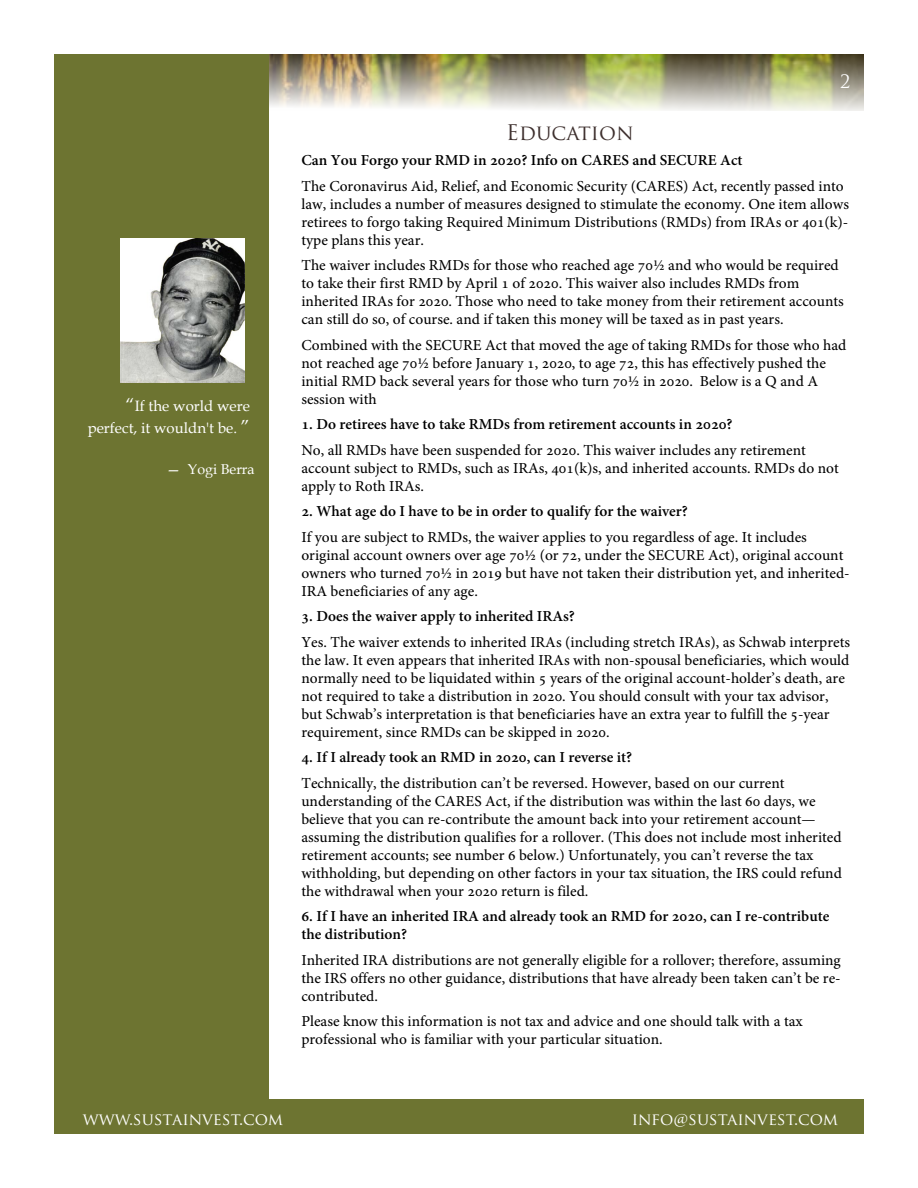
<style>
.page{position:relative;width:918px;height:1188px;background:#fff}
.page>*{position:absolute;margin:0;border:0;box-sizing:border-box;transform-origin:0 0}
.t1{font:21px "Trajan Pro";color:#3d2f2d}
.t2{font:18px "Trajan Pro";color:#fff}
.t3{font:16.5px "Trajan Pro";color:#fff}
.t4{font:15px/18px "Adobe Hebrew";color:#000}
.t5{font:700 15px/18px "Adobe Hebrew";color:#000}
.t6{font:15px/21.3px "Book Antiqua";color:#fff;text-align:right}
.t7{font:14.25px "Book Antiqua";color:#fff}
.s1{font-size:18px}
</style>
<div class="page">
<img style="left:268px;top:54px;width:596px;height:57px">
<div style="left:54px;top:54px;width:214px;height:1074px;background:#6d7431"></div>
<div style="left:54px;top:1100px;width:810px;height:34px;background:#6d7431"></div>
<img style="left:120px;top:239px;width:125px;height:144px">
<p class="t6" style="left:88px;top:395px;width:164px"><span class="s1">“</span>If the world were perfect, it wouldn't be. <span class="s1">”</span></p>
<p class="t7" style="left:167px;top:460px;width:90px">— Yogi Berra</p>
<p class="t2" style="left:840px;top:70px;width:12px">2</p>
<h1 class="t1" style="left:506px;top:119px;width:129px">Education</h1>
<p class="t5" style="left:301px;top:152px;width:443px">Can You Forgo your RMD in 2020? Info on CARES and SECURE Act</p>
<p class="t4" style="left:301px;top:177px;width:549px">The Coronavirus Aid, Relief, and Economic Security (CARES) Act, recently passed into law, includes a number of measures designed to stimulate the economy. One item allows retirees to forgo taking Required Minimum Distributions (RMDs) from IRAs or 401(k)- type plans this year.</p>
<p class="t4" style="left:301px;top:257px;width:544px">The waiver includes RMDs for those who reached age 70½ and who would be required to take their first RMD by April 1 of 2020. This waiver also includes RMDs from inherited IRAs for 2020. Those who need to take money from their retirement accounts can still do so, of course. and if taken this money will be taxed as in past years.</p>
<p class="t4" style="left:301px;top:336px;width:547px">Combined with the SECURE Act that moved the age of taking RMDs for those who had not reached age 70½ before January 1, 2020, to age 72, this has effectively pushed the initial RMD back several years for those who turn 70½ in 2020. Below is a Q and A session with</p>
<p class="t5" style="left:301px;top:416px;width:433px">1. Do retirees have to take RMDs from retirement accounts in 2020?</p>
<p class="t4" style="left:301px;top:441px;width:539px">No, all RMDs have been suspended for 2020. This waiver includes any retirement account subject to RMDs, such as IRAs, 401(k)s, and inherited accounts. RMDs do not apply to Roth IRAs.</p>
<p class="t5" style="left:301px;top:503px;width:388px">2. What age do I have to be in order to qualify for the waiver?</p>
<p class="t4" style="left:301px;top:528px;width:550px">If you are subject to RMDs, the waiver applies to you regardless of age. It includes original account owners over age 70½ (or 72, under the SECURE Act), original account owners who turned 70½ in 2019 but have not taken their distribution yet, and inherited-IRA beneficiaries of any age.</p>
<p class="t5" style="left:301px;top:608px;width:275px">3. Does the waiver apply to inherited IRAs?</p>
<p class="t4" style="left:301px;top:633px;width:550px">Yes. The waiver extends to inherited IRAs (including stretch IRAs), as Schwab interprets the law. It even appears that inherited IRAs with non-spousal beneficiaries, which would normally need to be liquidated within 5 years of the original account-holder’s death, are not required to take a distribution in 2020. You should consult with your tax advisor, but Schwab’s interpretation is that beneficiaries have an extra year to fulfill the 5-year requirement, since RMDs can be skipped in 2020.</p>
<p class="t5" style="left:301px;top:749px;width:332px">4. If I already took an RMD in 2020, can I reverse it?</p>
<p class="t4" style="left:301px;top:774px;width:542px">Technically, the distribution can’t be reversed. However, based on our current understanding of the CARES Act, if the distribution was within the last 60 days, we believe that you can re-contribute the amount back into your retirement account— assuming the distribution qualifies for a rollover. (This does not include most inherited retirement accounts; see number 6 below.) Unfortunately, you can’t reverse the tax withholding, but depending on other factors in your tax situation, the IRS could refund the withdrawal when your 2020 return is filed.</p>
<p class="t5" style="left:301px;top:908px;width:529px">6. If I have an inherited IRA and already took an RMD for 2020, can I re-contribute the distribution?</p>
<p class="t4" style="left:301px;top:951px;width:541px;text-align:justify">Inherited IRA distributions are not generally eligible for a rollover; therefore, assuming the IRS offers no other guidance, distributions that have already been taken can’t be re&shy;contributed.</p>
<p class="t4" style="left:301px;top:1013px;width:503px">Please know this information is not tax and advice and one should talk with a tax professional who is familiar with your particular situation.</p>
<p class="t3" style="left:83px;top:1108px;width:202px">www.sustainvest.com</p>
<p class="t3" style="left:632px;top:1108px;width:208px">info@sustainvest.com</p>
</div>
